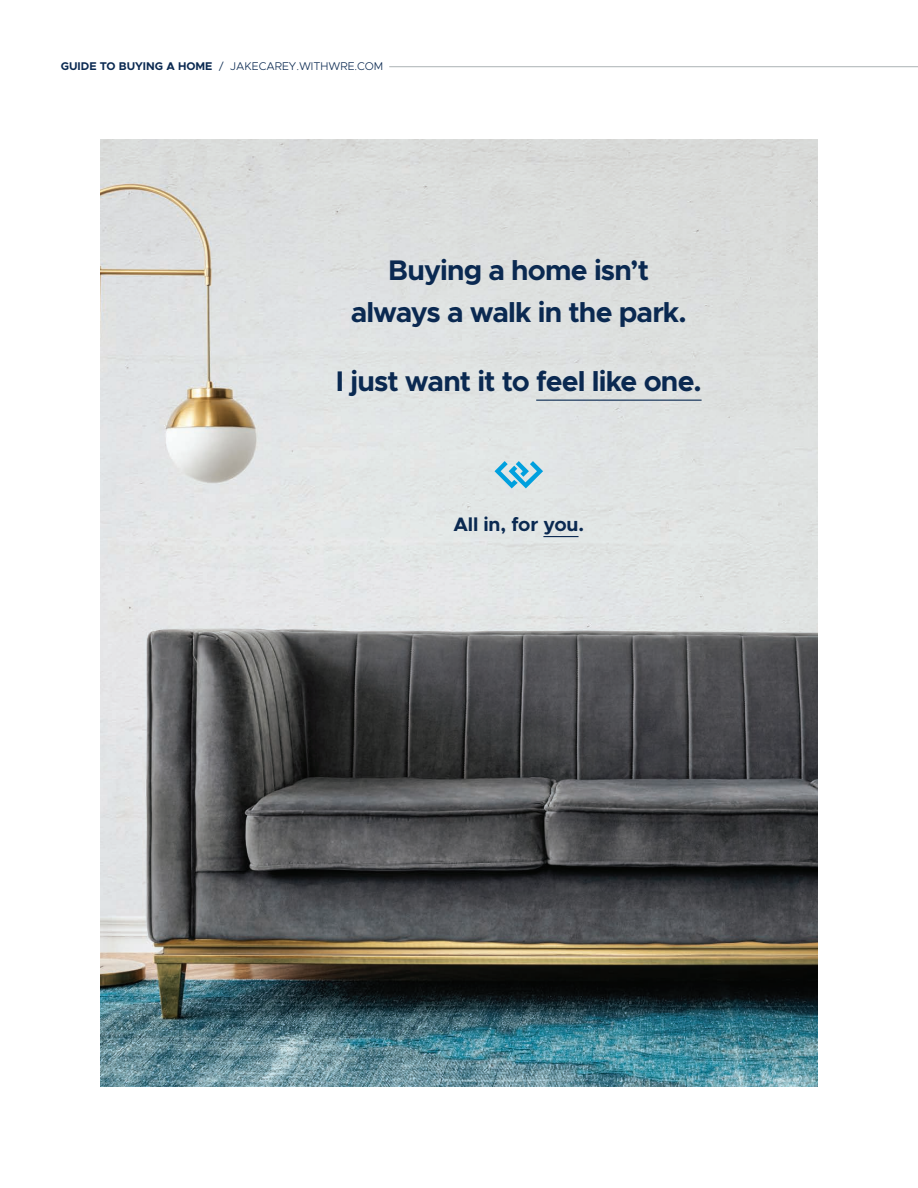
<style>
.page{position:relative;width:918px;height:1188px;background:#fff}
.page>*{position:absolute;margin:0;border:0;box-sizing:border-box;transform-origin:0 0}
.t1{font:700 28.5px/42px "Metropolis";letter-spacing:-.03em;color:#0a2951;text-align:center}
.t2{font:700 19.5px "Metropolis";letter-spacing:-.01em;color:#0a2951}
.t3{font:300 11.25px "Metropolis";color:#0a2951}
.s1{font-weight:700}
</style>
<div class="page">
<hr style="left:389px;top:66px;width:529px;height:1px;background:#acb2b5">
<img style="left:101px;top:140px;width:716px;height:947px">
<hr style="left:543px;top:536px;width:36px;height:1px;background:#0a2951">
<svg style="left:495px;top:461px;width:48px;height:27px"></svg>
<hr style="left:536px;top:400px;width:166px;height:1px;background:#0a2951">
<p class="t3" style="left:61px;top:59px;width:324px"><span class="s1">GUIDE TO BUYING A HOME</span> / JAKECAREY.WITHWRE.COM</p>
<p class="t1" style="left:351px;top:249px;width:337px">Buying a home isn’t always a walk in the park.</p>
<p class="t1" style="left:336px;top:360px;width:367px">I just want it to feel like one.</p>
<p class="t2" style="left:453px;top:512px;width:132px">All in, for you.</p>
</div>
